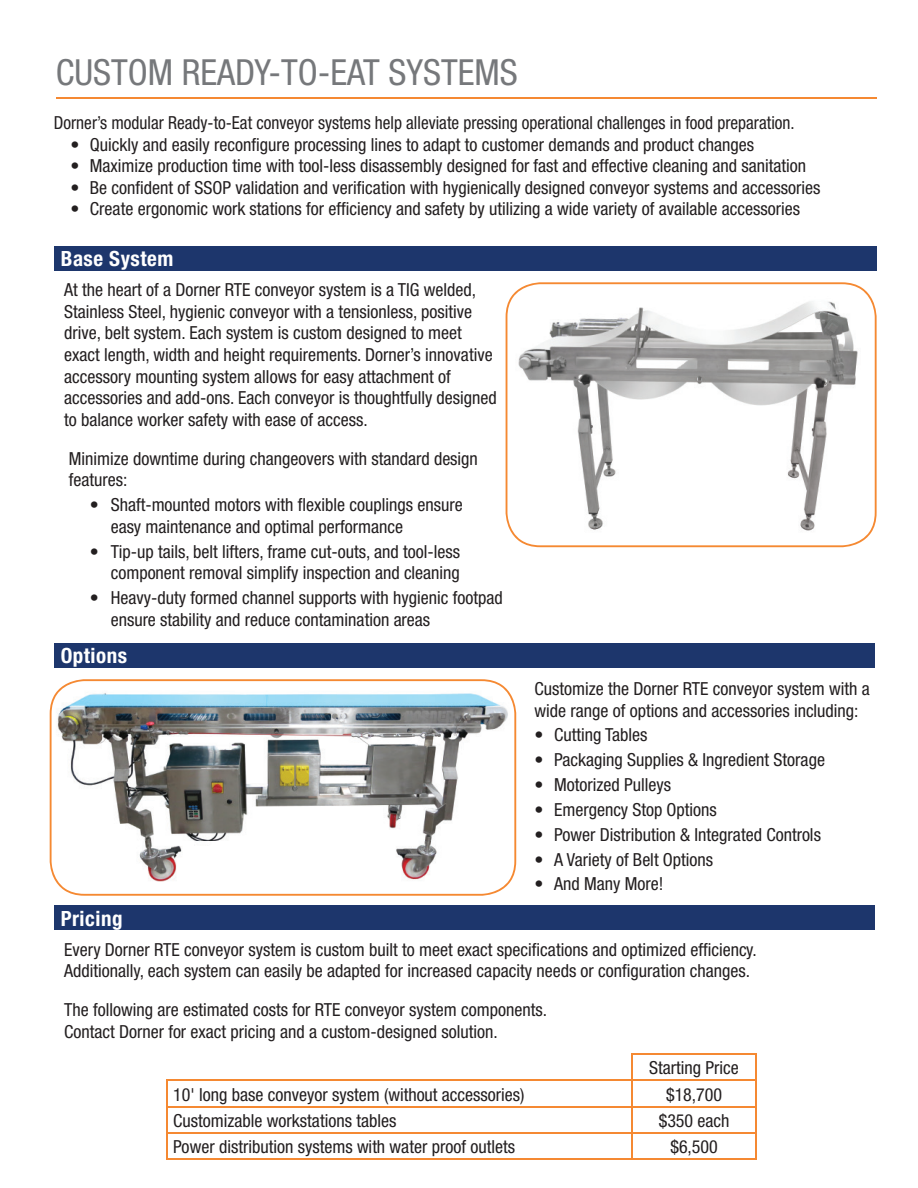
<style>
.page{position:relative;width:918px;height:1188px;background:#fff}
.page>*{position:absolute;margin:0;border:0;box-sizing:border-box;transform-origin:0 0}
.t1{font:condensed 36px "Helvetica Neue";color:#76787b}
.t2{font:700 condensed 21px "Helvetica Neue";letter-spacing:.025em;color:#fff}
.t3{font:condensed 18px/21.6px "Helvetica Neue";color:#231f20}
.t4{font:condensed 18px "Helvetica Neue";color:#231f20;scale:.96 1}
</style>
<div class="page">
<hr style="left:56px;top:97px;width:821px;height:1px;background:#f58932">
<div style="left:54px;top:643px;width:820px;height:25px;background:#1d366c"></div>
<svg style="left:50px;top:679px;width:466px;height:217px"></svg>
<div style="left:54px;top:246px;width:823px;height:25px;background:#1d366c"></div>
<svg style="left:506px;top:282px;width:371px;height:265px"></svg>
<div style="left:54px;top:905px;width:820px;height:25px;background:#1d366c"></div>
<hr style="left:631px;top:1054px;width:126px;height:1px;background:#f58932">
<hr style="left:631px;top:1055px;width:2px;height:25px;background:#f58932">
<hr style="left:755px;top:1055px;width:2px;height:25px;background:#f58932">
<hr style="left:632px;top:1080px;width:125px;height:1px;background:#f58932">
<hr style="left:755px;top:1081px;width:2px;height:25px;background:#f58932">
<hr style="left:632px;top:1106px;width:125px;height:1px;background:#f58932">
<hr style="left:755px;top:1107px;width:2px;height:25px;background:#f58932">
<hr style="left:632px;top:1132px;width:125px;height:2px;background:#f58932">
<hr style="left:755px;top:1134px;width:2px;height:24px;background:#f58932">
<hr style="left:632px;top:1158px;width:125px;height:2px;background:#f58932">
<hr style="left:167px;top:1080px;width:465px;height:1px;background:#f58932">
<hr style="left:631px;top:1081px;width:2px;height:25px;background:#f58932">
<hr style="left:167px;top:1106px;width:465px;height:1px;background:#f58932">
<hr style="left:631px;top:1107px;width:2px;height:25px;background:#f58932">
<hr style="left:167px;top:1132px;width:465px;height:2px;background:#f58932">
<svg style="left:167px;top:1081px;width:1px;height:77px"></svg>
<hr style="left:631px;top:1134px;width:2px;height:24px;background:#f58932">
<hr style="left:167px;top:1158px;width:465px;height:2px;background:#f58932">
<h1 class="t1" style="left:56px;top:51px;width:463px">CUSTOM READY-TO-EAT SYSTEMS</h1>
<p class="t4" style="left:54px;top:112px;width:773px">Dorner’s modular Ready-to-Eat conveyor systems help alleviate pressing operational challenges in food preparation.</p>
<p class="t3" style="left:70px;top:133px;width:685px">• Quickly and easily reconfigure processing lines to adapt to customer demands and product changes</p>
<p class="t3" style="left:70px;top:155px;width:737px">• Maximize production time with tool-less disassembly designed for fast and effective cleaning and sanitation</p>
<p class="t3" style="left:70px;top:176px;width:751px">• Be confident of SSOP validation and verification with hygienically designed conveyor systems and accessories</p>
<p class="t3" style="left:70px;top:198px;width:731px">• Create ergonomic work stations for efficiency and safety by utilizing a wide variety of available accessories</p>
<p class="t2" style="left:61px;top:246px;width:114px">Base System</p>
<p class="t3" style="left:64px;top:279px;width:434px">At the heart of a Dorner RTE conveyor system is a TIG welded, Stainless Steel, hygienic conveyor with a tensionless, positive drive, belt system. Each system is custom designed to meet exact length, width and height requirements. Dorner’s innovative accessory mounting system allows for easy attachment of accessories and add-ons. Each conveyor is thoughtfully designed to balance worker safety with ease of access.</p>
<p class="t3" style="left:69px;top:447px;width:411px">Minimize downtime during changeovers with standard design features:</p>
<p class="t3" style="left:111px;top:494px;width:354px;text-indent:-21px">• Shaft-mounted motors with flexible couplings ensure easy maintenance and optimal performance</p>
<p class="t3" style="left:90px;top:540px;width:372px;text-align:right">• Tip-up tails, belt lifters, frame cut-outs, and tool-less component removal simplify inspection and cleaning</p>
<p class="t3" style="left:111px;top:587px;width:394px;text-indent:-21px">• Heavy-duty formed channel supports with hygienic footpad ensure stability and reduce contamination areas</p>
<p class="t2" style="left:61px;top:643px;width:68px">Options</p>
<p class="t3" style="left:535px;top:678px;width:337px">Customize the Dorner RTE conveyor system with a wide range of options and accessories including:</p>
<p class="t3" style="left:535px;top:724px;width:114px">• Cutting Tables</p>
<p class="t3" style="left:535px;top:749px;width:292px">• Packaging Supplies &amp; Ingredient Storage</p>
<p class="t3" style="left:535px;top:774px;width:138px">• Motorized Pulleys</p>
<p class="t3" style="left:535px;top:799px;width:184px">• Emergency Stop Options</p>
<p class="t3" style="left:535px;top:823px;width:288px">• Power Distribution &amp; Integrated Controls</p>
<p class="t3" style="left:535px;top:848px;width:180px">• A Variety of Belt Options</p>
<p class="t3" style="left:535px;top:873px;width:130px">• And Many More!</p>
<p class="t2" style="left:61px;top:906px;width:63px">Pricing</p>
<p class="t3" style="left:64px;top:939px;width:694px">Every Dorner RTE conveyor system is custom built to meet exact specifications and optimized efficiency.<br>Additionally, each system can easily be adapted for increased capacity needs or configuration changes.</p>
<p class="t3" style="left:64px;top:999px;width:484px">The following are estimated costs for RTE conveyor system components.<br>Contact Dorner for exact pricing and a custom-designed solution.</p>
<p class="t3" style="left:649px;top:1057px;width:91px">Starting Price</p>
<p class="t3" style="left:173px;top:1083px;width:353px">10' long base conveyor system (without accessories)</p>
<p class="t3" style="left:666px;top:1083px;width:58px">$18,700</p>
<p class="t3" style="left:173px;top:1110px;width:225px">Customizable workstations tables</p>
<p class="t3" style="left:659px;top:1110px;width:72px">$350 each</p>
<p class="t3" style="left:173px;top:1136px;width:343px">Power distribution systems with water proof outlets</p>
<p class="t3" style="left:670px;top:1136px;width:49px">$6,500</p>
</div>
